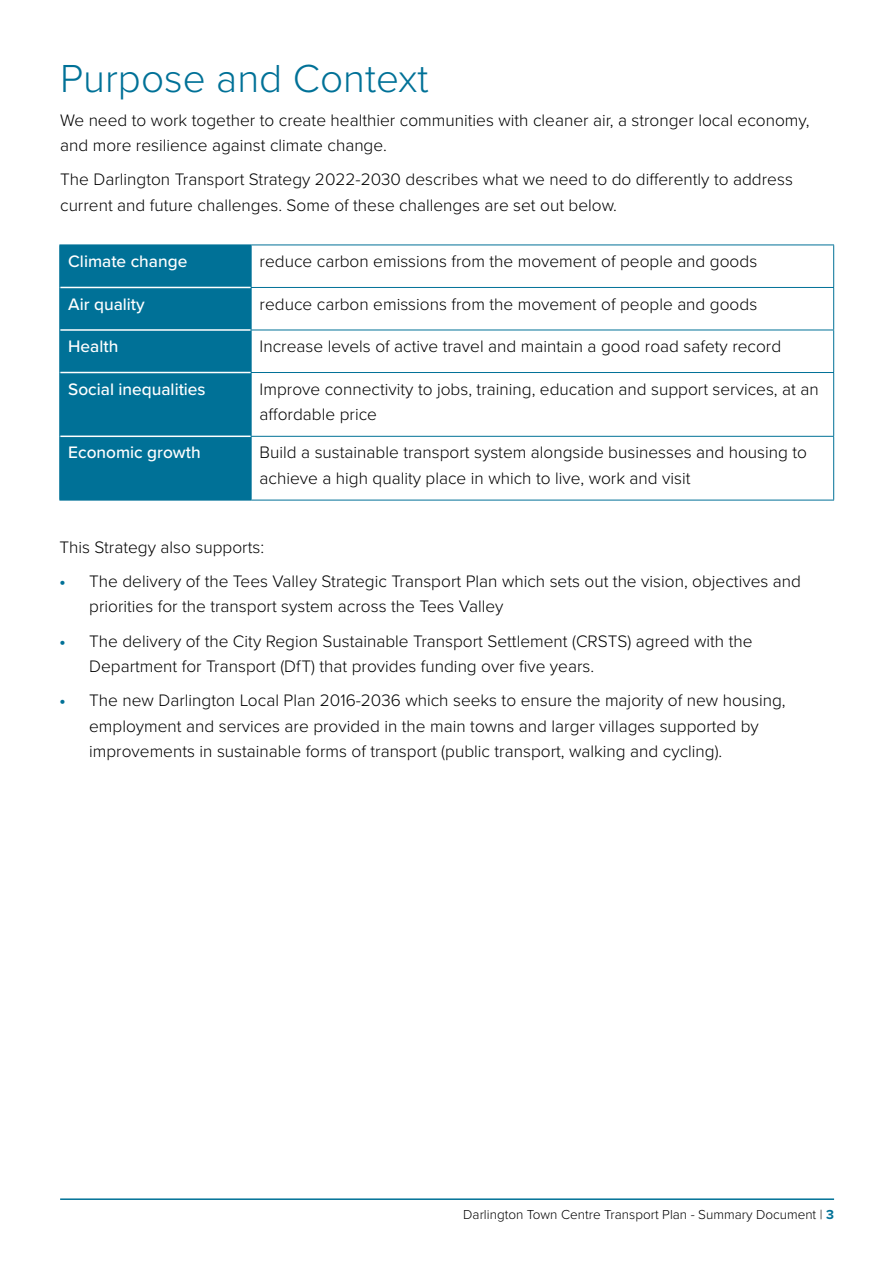
<style>
.page{position:relative;width:893px;height:1263px;background:#fff}
.page>*{position:absolute;margin:0;border:0;box-sizing:border-box;transform-origin:0 0}
.t1{font:300 40.5px "Proxima Nova";color:#007197}
.t2{font:300 17.25px/25.5px "Proxima Nova";color:#000}
.t3{font:500 17.25px "Proxima Nova";color:#fff}
.t4{font:300 13.5px "Proxima Nova";color:#000}
.s1{font-weight:700;color:#007197}
</style>
<div class="page">
<div style="left:60px;top:246px;width:191px;height:254px;background:#007197"></div>
<hr style="left:251px;top:245px;width:583px;height:1px;background:#007197">
<hr style="left:833px;top:245px;width:1px;height:42px;background:#007197">
<hr style="left:251px;top:287px;width:583px;height:1px;background:#007197">
<hr style="left:833px;top:288px;width:1px;height:42px;background:#007197">
<hr style="left:251px;top:330px;width:583px;height:1px;background:#007197">
<hr style="left:833px;top:330px;width:1px;height:42px;background:#007197">
<hr style="left:251px;top:372px;width:583px;height:1px;background:#007197">
<hr style="left:833px;top:373px;width:1px;height:63px;background:#007197">
<hr style="left:251px;top:436px;width:583px;height:1px;background:#007197">
<hr style="left:833px;top:437px;width:1px;height:63px;background:#007197">
<hr style="left:251px;top:500px;width:583px;height:1px;background:#007197">
<hr style="left:60px;top:287px;width:191px;height:1px;background:#fff">
<hr style="left:60px;top:329px;width:191px;height:2px;background:#fff">
<hr style="left:60px;top:372px;width:191px;height:1px;background:#fff">
<hr style="left:60px;top:435px;width:191px;height:2px;background:#fff">
<hr style="left:59px;top:245px;width:192px;height:1px;background:#007197">
<hr style="left:59px;top:245px;width:1px;height:42px;background:#007197">
<hr style="left:251px;top:245px;width:1px;height:42px;background:#007197">
<hr style="left:59px;top:287px;width:1px;height:43px;background:#007197">
<hr style="left:251px;top:288px;width:1px;height:42px;background:#007197">
<hr style="left:59px;top:330px;width:1px;height:42px;background:#007197">
<hr style="left:251px;top:330px;width:1px;height:42px;background:#007197">
<hr style="left:59px;top:372px;width:1px;height:64px;background:#007197">
<hr style="left:251px;top:373px;width:1px;height:63px;background:#007197">
<hr style="left:59px;top:436px;width:1px;height:64px;background:#007197">
<hr style="left:251px;top:437px;width:1px;height:63px;background:#007197">
<hr style="left:59px;top:500px;width:192px;height:1px;background:#007197">
<hr style="left:60px;top:1198px;width:774px;height:2px;background:#007197">
<h1 class="t1" style="left:60px;top:48px;width:370px">Purpose and Context</h1>
<p class="t2" style="left:60px;top:106px;width:751px">We need to work together to create healthier communities with cleaner air, a stronger local economy, and more resilience against climate change.</p>
<p class="t2" style="left:60px;top:166px;width:734px">The Darlington Transport Strategy 2022-2030 describes what we need to do differently to address current and future challenges. Some of these challenges are set out below.</p>
<p class="t3" style="left:68px;top:248px;width:121px">Climate change</p>
<p class="t2" style="left:260px;top:248px;width:499px">reduce carbon emissions from the movement of people and goods</p>
<p class="t3" style="left:68px;top:291px;width:78px">Air quality</p>
<p class="t2" style="left:260px;top:290px;width:499px">reduce carbon emissions from the movement of people and goods</p>
<p class="t3" style="left:68px;top:333px;width:52px">Health</p>
<p class="t2" style="left:260px;top:333px;width:523px">Increase levels of active travel and maintain a good road safety record</p>
<p class="t3" style="left:68px;top:376px;width:139px">Social inequalities</p>
<p class="t2" style="left:260px;top:375px;width:560px">Improve connectivity to jobs, training, education and support services, at an affordable price</p>
<p class="t3" style="left:68px;top:440px;width:134px">Economic growth</p>
<p class="t2" style="left:260px;top:439px;width:549px">Build a sustainable transport system alongside businesses and housing to achieve a high quality place in which to live, work and visit</p>
<p class="t2" style="left:59px;top:533px;width:206px">This Strategy also supports:</p>
<p class="t2" style="left:89px;top:567px;width:713px;text-indent:-30px"><span class="s1">•</span> The delivery of the Tees Valley Strategic Transport Plan which sets out the vision, objectives and priorities for the transport system across the Tees Valley</p>
<p class="t2" style="left:89px;top:627px;width:665px;text-indent:-30px"><span class="s1">•</span> The delivery of the City Region Sustainable Transport Settlement (CRSTS) agreed with the<br>Department for Transport (DfT) that provides funding over five years.</p>
<p class="t2" style="left:89px;top:686px;width:698px;text-indent:-30px"><span class="s1">•</span> The new Darlington Local Plan 2016-2036 which seeks to ensure the majority of new housing, employment and services are provided in the main towns and larger villages supported by improvements in sustainable forms of transport (public transport, walking and cycling).</p>
<p class="t4" style="left:463px;top:1205px;width:372px">Darlington Town Centre Transport Plan - Summary Document | <span class="s1">3</span></p>
</div>
